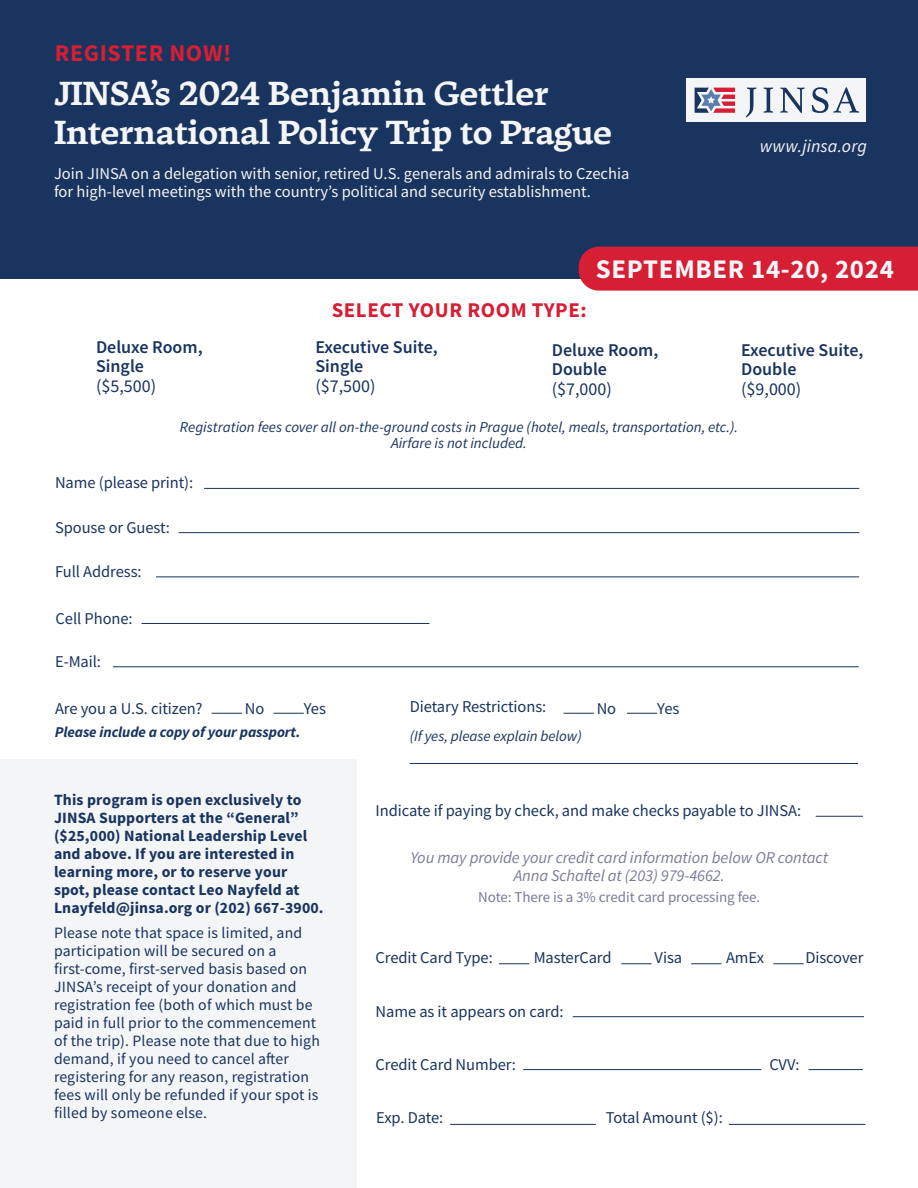
<style>
.page{position:relative;width:918px;height:1188px;background:#fff}
.page>*{position:absolute;margin:0;border:0;box-sizing:border-box;transform-origin:0 0}
.t1{font:700 33px/39px "Tuna";letter-spacing:-.01em;color:#f4f5f7}
.t2{font:700 26.85px "Source Sans Pro";letter-spacing:.025em;color:#f4f5f7}
.t3{font:700 24px "Source Sans Pro";letter-spacing:.025em;color:#d61e34}
.t4{font:700 21px "Source Sans Pro";letter-spacing:.025em;color:#d61e34}
.t5{font:600 18px/19.5px "Source Sans Pro";color:#19345e}
.t6{font:18px "Source Sans Pro";color:#19345e}
.t7{font:italic 18px "Source Sans Pro";letter-spacing:.005em;color:#f4f5f7}
.t8{font:16.5px "Source Sans Pro";letter-spacing:-.005em;color:#19345e}
.t9{font:16.5px/18px "Source Sans Pro";color:#f4f5f7}
.t10{font:italic 16.5px/18px "Source Sans Pro";letter-spacing:-.005em;color:#7a7c98;text-align:center}
.t11{font:15.75px/18px "Source Sans Pro";letter-spacing:.01em;color:#19345e}
.t12{font:700 15.75px/18px "Source Sans Pro";letter-spacing:.01em;color:#19345e}
.t13{font:italic 15px/16.5px "Source Sans Pro";color:#19345e;text-align:center}
.t14{font:15px "Source Sans Pro";letter-spacing:-.005em;color:#7a7c98}
.t15{font:italic 700 15px "Source Sans Pro";letter-spacing:-.005em;color:#19345e}
</style>
<div class="page">
<div style="left:0;top:759px;width:356px;height:429px;background:#f4f5f7"></div>
<div style="left:0;top:0;width:918px;height:279px;background:#19345e"></div>
<div style="left:579px;top:247px;width:339px;height:44px;background:#d61e34"></div>
<hr style="left:410px;top:763px;width:448px;height:1px;background:#19345e">
<hr style="left:204px;top:488px;width:655px;height:1px;background:#19345e">
<hr style="left:573px;top:1016px;width:291px;height:1px;background:#19345e">
<hr style="left:523px;top:1069px;width:238px;height:1px;background:#19345e">
<hr style="left:809px;top:1069px;width:54px;height:1px;background:#19345e">
<hr style="left:450px;top:1124px;width:146px;height:1px;background:#19345e">
<hr style="left:729px;top:1124px;width:136px;height:1px;background:#19345e">
<hr style="left:212px;top:713px;width:30px;height:1px;background:#19345e">
<hr style="left:564px;top:713px;width:30px;height:1px;background:#19345e">
<hr style="left:499px;top:963px;width:30px;height:1px;background:#19345e">
<hr style="left:621px;top:963px;width:31px;height:1px;background:#19345e">
<hr style="left:691px;top:963px;width:31px;height:1px;background:#19345e">
<hr style="left:773px;top:963px;width:31px;height:1px;background:#19345e">
<hr style="left:273px;top:713px;width:31px;height:1px;background:#19345e">
<hr style="left:627px;top:713px;width:30px;height:1px;background:#19345e">
<hr style="left:816px;top:816px;width:47px;height:1px;background:#19345e">
<div style="left:687px;top:78px;width:179px;height:44px;background:#f4f5f7"></div>
<svg style="left:746px;top:88px;width:10px;height:29px"></svg>
<svg style="left:764px;top:88px;width:9px;height:25px"></svg>
<svg style="left:780px;top:88px;width:25px;height:25px"></svg>
<svg style="left:812px;top:87px;width:47px;height:26px"></svg>
<svg style="left:695px;top:88px;width:40px;height:25px"></svg>
<hr style="left:179px;top:532px;width:680px;height:1px;background:#19345e">
<hr style="left:156px;top:577px;width:703px;height:1px;background:#19345e">
<hr style="left:113px;top:666px;width:746px;height:1px;background:#19345e">
<hr style="left:142px;top:623px;width:288px;height:1px;background:#19345e">
<h3 class="t3" style="left:55px;top:37px;width:178px">REGISTER NOW!</h3>
<h1 class="t1" style="left:54px;top:77px;width:560px">JINSA’s 2024 Benjamin Gettler<br>International Policy Trip to Prague</h1>
<p class="t9" style="left:54px;top:164px;width:577px">Join JINSA on a delegation with senior, retired U.S. generals and admirals to Czechia for high-level meetings with the country’s political and security establishment.</p>
<p class="t7" style="left:760px;top:135px;width:109px">www.jinsa.org</p>
<p class="t5" style="left:96px;top:337px;width:108px">Deluxe Room,<br>Single</p>
<p class="t6" style="left:96px;top:374px;width:62px">($5,500)</p>
<h3 class="t4" style="left:332px;top:296px;width:256px">SELECT YOUR ROOM TYPE:</h3>
<h2 class="t2" style="left:596px;top:251px;width:299px">SEPTEMBER 14-20, 2024</h2>
<p class="t5" style="left:315px;top:337px;width:124px">Executive Suite,<br>Single</p>
<p class="t6" style="left:315px;top:374px;width:62px">($7,500)</p>
<p class="t5" style="left:552px;top:340px;width:108px">Deluxe Room,<br>Double</p>
<p class="t6" style="left:552px;top:377px;width:62px">($7,000)</p>
<p class="t5" style="left:741px;top:340px;width:124px">Executive Suite,<br>Double</p>
<p class="t6" style="left:741px;top:377px;width:62px">($9,000)</p>
<p class="t13" style="left:180px;top:418px;width:560px">Registration fees cover all on-the-ground costs in Prague (hotel, meals, transportation, etc.).<br>Airfare is not included.</p>
<p class="t8" style="left:55px;top:472px;width:140px">Name (please print):</p>
<p class="t8" style="left:55px;top:517px;width:116px">Spouse or Guest:</p>
<p class="t8" style="left:55px;top:561px;width:88px">Full Address:</p>
<p class="t8" style="left:56px;top:608px;width:79px">Cell Phone:</p>
<p class="t8" style="left:55px;top:651px;width:48px">E-Mail:</p>
<p class="t8" style="left:55px;top:698px;width:149px">Are you a U.S. citizen?</p>
<p class="t8" style="left:410px;top:697px;width:138px">Dietary Restrictions:</p>
<p class="t8" style="left:245px;top:698px;width:21px">No</p>
<p class="t8" style="left:304px;top:698px;width:24px">Yes</p>
<p class="t8" style="left:597px;top:698px;width:21px">No</p>
<p class="t8" style="left:657px;top:698px;width:24px">Yes</p>
<p class="t15" style="left:55px;top:722px;width:247px">Please include a copy of your passport.</p>
<p class="t13" style="left:410px;top:727px;width:173px">(If yes, please explain below)</p>
<p class="t12" style="left:54px;top:791px;width:271px">This program is open exclusively to JINSA Supporters at the “General” ($25,000) National Leadership Level and above. If you are interested in learning more, or to reserve your spot, please contact Leo Nayfeld at Lnayfeld@jinsa.org or (202) 667-3900.</p>
<p class="t11" style="left:54px;top:923px;width:267px">Please note that space is limited, and participation will be secured on a first-come, first-served basis based on JINSA’s receipt of your donation and registration fee (both of which must be paid in full prior to the commencement of the trip). Please note that due to high demand, if you need to cancel after registering for any reason, registration fees will only be refunded if your spot is filled by someone else.</p>
<p class="t8" style="left:376px;top:800px;width:427px">Indicate if paying by check, and make checks payable to JINSA:</p>
<p class="t10" style="left:410px;top:848px;width:419px">You may provide your credit card information below OR contact<br>Anna Schaftel at (203) 979-4662.</p>
<p class="t14" style="left:478px;top:887px;width:284px">Note: There is a 3% credit card processing fee.</p>
<p class="t8" style="left:376px;top:947px;width:119px">Credit Card Type:</p>
<p class="t8" style="left:376px;top:1001px;width:190px">Name as it appears on card:</p>
<p class="t8" style="left:376px;top:1054px;width:142px">Credit Card Number:</p>
<p class="t8" style="left:769px;top:1054px;width:32px">CVV:</p>
<p class="t8" style="left:534px;top:947px;width:79px">MasterCard</p>
<p class="t8" style="left:655px;top:947px;width:29px">Visa</p>
<p class="t8" style="left:726px;top:947px;width:39px">AmEx</p>
<p class="t8" style="left:805px;top:947px;width:60px">Discover</p>
<p class="t8" style="left:376px;top:1107px;width:69px">Exp. Date:</p>
<p class="t8" style="left:606px;top:1107px;width:118px">Total Amount ($):</p>
</div>
